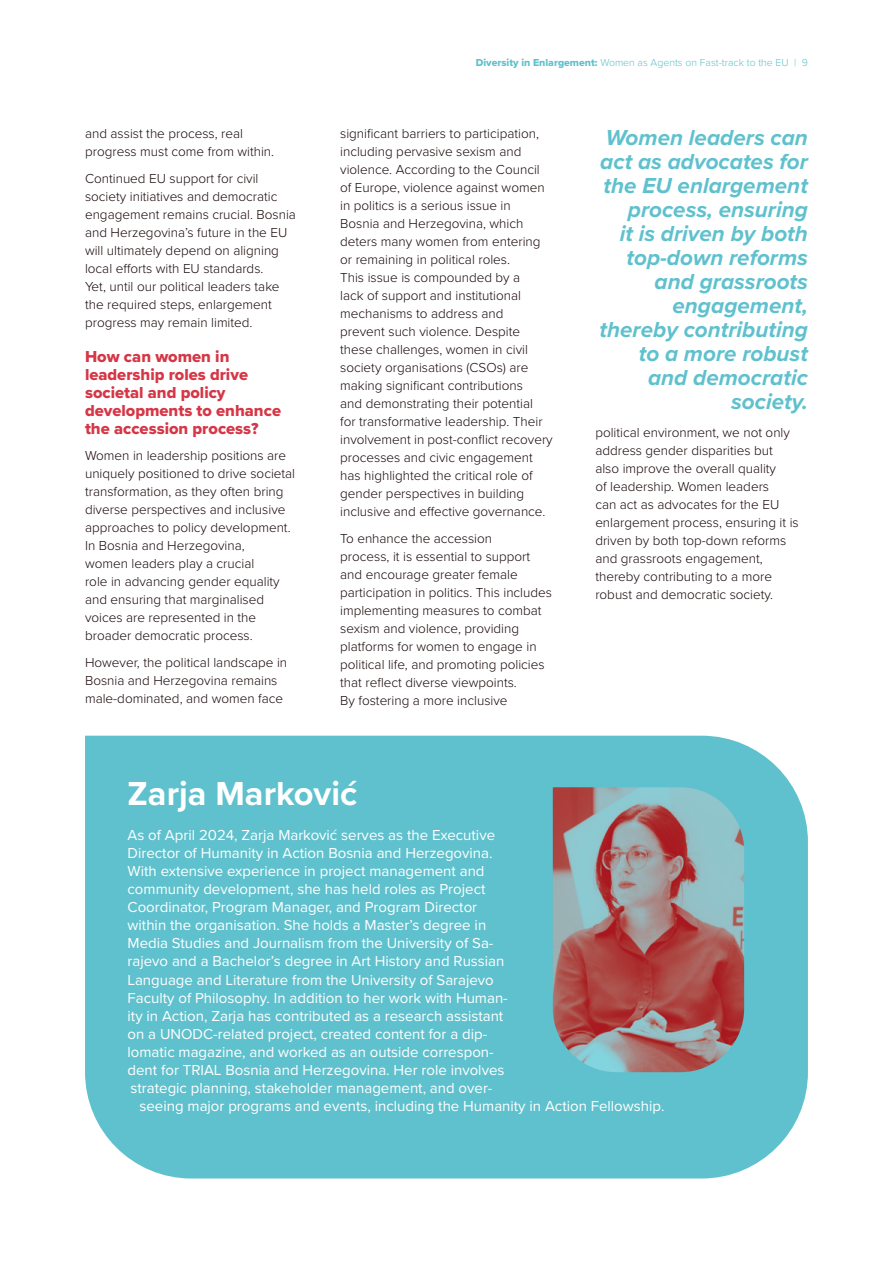
<style>
.page{position:relative;width:893px;height:1263px;background:#fff}
.page>*{position:absolute;margin:0;border:0;box-sizing:border-box;transform-origin:0 0}
.t1{font:700 34.5px "Proxima Nova";color:#fff}
.t2{font:italic 700 22.5px/24px "Proxima Nova";color:#5fc1cd;text-align:right}
.t3{font:16.5px/18px "Proxima Nova Extrabld";color:#d63646}
.t4{font:15px/18px "Proxima Nova";color:#fff}
.t5{font:300 13.5px/18px "Proxima Nova";color:#180607}
.t6{font:300 10.5px "Proxima Nova";color:#5fc1cd}
.s1{font-family:"Proxima Nova Extrabld";font-weight:400}
</style>
<div class="page">
<div style="left:85px;top:736px;width:723px;height:442px;background:#5fc1cd"></div>
<img style="left:553px;top:787px;width:191px;height:285px">
<p class="t5" style="left:85px;top:124px;width:191px">and assist the process, real progress must come from within.</p>
<p class="t5" style="left:85px;top:168px;width:212px">Continued EU support for civil society initiatives and democratic engagement remains crucial. Bosnia and Herzegovina’s future in the EU will ultimately depend on aligning local efforts with EU standards.<br>Yet, until our political leaders take the required steps, enlargement progress may remain limited.</p>
<p class="t3" style="left:85px;top:347px;width:197px">How can women in leadership roles drive societal and policy developments to enhance the accession process?</p>
<p class="t5" style="left:85px;top:446px;width:212px">Women in leadership positions are uniquely positioned to drive societal transformation, as they often bring diverse perspectives and inclusive approaches to policy development.<br>In Bosnia and Herzegovina,<br>women leaders play a crucial<br>role in advancing gender equality and ensuring that marginalised voices are represented in the broader democratic process.</p>
<p class="t5" style="left:85px;top:652px;width:204px">However, the political landscape in<br>Bosnia and Herzegovina remains male-dominated, and women face</p>
<p class="t6" style="left:476px;top:54px;width:334px"><span class="s1">Diversity in Enlargement:</span> Women as Agents on Fast-track to the EU | 9</p>
<p class="t5" style="left:340px;top:124px;width:214px">significant barriers to participation, including pervasive sexism and violence. According to the Council of Europe, violence against women in politics is a serious issue in Bosnia and Herzegovina, which deters many women from entering or remaining in political roles.<br>This issue is compounded by a<br>lack of support and institutional mechanisms to address and<br>prevent such violence. Despite these challenges, women in civil society organisations (CSOs) are making significant contributions<br>and demonstrating their potential<br>for transformative leadership. Their involvement in post-conflict recovery processes and civic engagement has highlighted the critical role of gender perspectives in building inclusive and effective governance.</p>
<p class="t5" style="left:340px;top:528px;width:213px">To enhance the accession<br>process, it is essential to support and encourage greater female participation in politics. This includes implementing measures to combat sexism and violence, providing platforms for women to engage in political life, and promoting policies that reflect diverse viewpoints.<br>By fostering a more inclusive</p>
<h2 class="t2" style="left:599px;top:125px;width:210px">Women leaders can act as advocates for the EU enlargement process, ensuring<br>it is driven by both top-down reforms and grassroots engagement, thereby contributing to a more robust and democratic society.</h2>
<p class="t5" style="left:595px;top:423px;width:205px">political environment, we not only address gender disparities but also improve the overall quality<br>of leadership. Women leaders<br>can act as advocates for the EU enlargement process, ensuring it is driven by both top-down reforms and grassroots engagement, thereby contributing to a more robust and democratic society.</p>
<h1 class="t1" style="left:128px;top:768px;width:231px">Zarja Marković</h1>
<p class="t4" style="left:128px;top:826px;width:382px">As of April 2024, Zarja Marković serves as the Executive Director of Humanity in Action Bosnia and Herzegovina.<br>With extensive experience in project management and community development, she has held roles as Project Coordinator, Program Manager, and Program Director within the organisation. She holds a Master’s degree in Media Studies and Journalism from the University of Sa&shy;rajevo and a Bachelor’s degree in Art History and Russian Language and Literature from the University of Sarajevo Faculty of Philosophy. In addition to her work with Human&shy;ity in Action, Zarja has contributed as a research assistant on a UNODC-related project, created content for a dip&shy;lomatic magazine, and worked as an outside correspon&shy;dent for TRIAL Bosnia and Herzegovina. Her role involves strategic planning, stakeholder management, and over-</p>
<p class="t4" style="left:140px;top:1096px;width:526px">seeing major programs and events, including the Humanity in Action Fellowship.</p>
</div>
